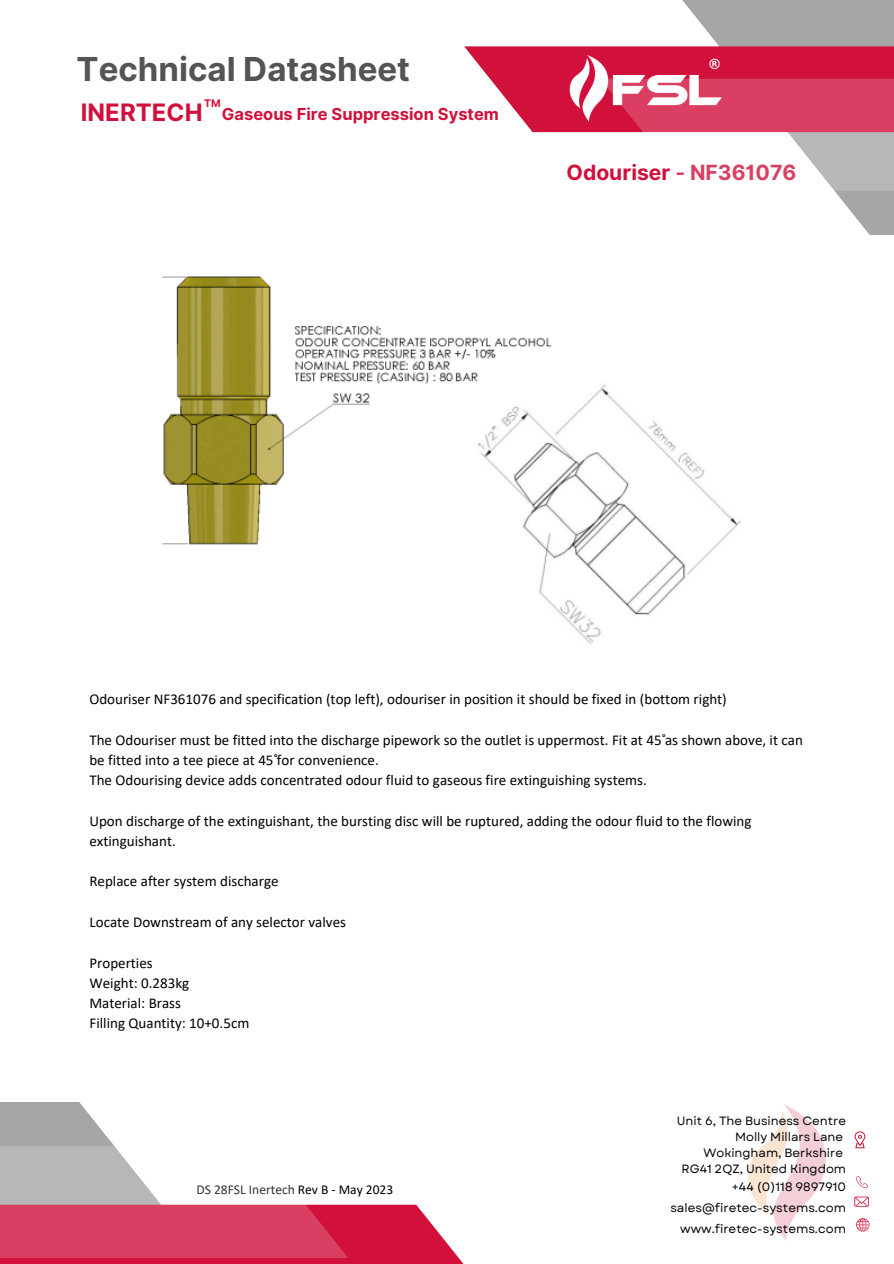
<style>
.page{position:relative;width:894px;height:1264px;background:#fff}
.page>*{position:absolute;margin:0;border:0;box-sizing:border-box;transform-origin:0 0}
.t1{font:700 33px "Inter";color:#545454}
.t2{font:700 24px "Inter";color:#d1103b}
.t3{font:700 21px "Inter";color:#d1103b}
.t4{font:700 16.5px "Inter";color:#d1113b}
.t5{font:15px/20.2px "Calibri";color:#000}
.t6{font:13.5px "Calibri";color:#000}
.t7{font:12.15px "Garet";color:#000}
.t8{font:12px/16px "Garet";color:#000;text-align:right}
.t9{font:700 10.5px "Inter";color:#d1113b}
</style>
<div class="page">
<img style="left:162px;top:276px;width:580px;height:369px">
<svg style="left:682px;top:0;width:211px;height:234px;fill:#a6a6a6"></svg>
<svg style="left:464px;top:46px;width:429px;height:145px"></svg>
<img style="left:566px;top:56px;width:154px;height:74px">
<svg style="left:0;top:1102px;width:114px;height:44px;background:#b3b3b3"></svg>
<svg style="left:0;top:1146px;width:463px;height:117px"></svg>
<img style="left:748px;top:1104px;width:78px;height:137px">
<svg style="left:854px;top:1196px;width:14px;height:10px"></svg>
<svg style="left:856px;top:1218px;width:13px;height:13px"></svg>
<svg style="left:854px;top:1131px;width:11px;height:17px"></svg>
<svg style="left:856px;top:1176px;width:12px;height:11px"></svg>
<p class="t1" style="left:77px;top:49px;width:335px">Technical Datasheet</p>
<p class="t2" style="left:81px;top:98px;width:123px">INERTECH</p>
<p class="t4" style="left:222px;top:104px;width:278px">Gaseous Fire Suppression System</p>
<p class="t9" style="left:204px;top:97px;width:18px">TM</p>
<p class="t3" style="left:566px;top:160px;width:231px">Odouriser - NF361076</p>
<p class="t5" style="left:89px;top:690px;width:638px">Odouriser NF361076 and specification (top left), odouriser in position it should be fixed in (bottom right)</p>
<p class="t5" style="left:89px;top:730px;width:714px">The Odouriser must be fitted into the discharge pipework so the outlet is uppermost. Fit at 45˚as shown above, it can be fitted into a tee piece at 45˚for convenience.</p>
<p class="t5" style="left:89px;top:771px;width:558px">The Odourising device adds concentrated odour fluid to gaseous fire extinguishing systems.</p>
<p class="t5" style="left:89px;top:811px;width:663px">Upon discharge of the extinguishant, the bursting disc will be ruptured, adding the odour fluid to the flowing extinguishant.</p>
<p class="t5" style="left:89px;top:872px;width:190px">Replace after system discharge</p>
<p class="t5" style="left:89px;top:913px;width:258px">Locate Downstream of any selector valves</p>
<p class="t5" style="left:89px;top:953px;width:65px">Properties</p>
<p class="t5" style="left:89px;top:974px;width:101px">Weight: 0.283kg</p>
<p class="t5" style="left:89px;top:994px;width:93px">Material: Brass</p>
<p class="t5" style="left:89px;top:1014px;width:161px">Filling Quantity: 10+0.5cm</p>
<p class="t6" style="left:196px;top:1183px;width:198px">DS 28FSL Inertech Rev B - May 2023</p>
<p class="t8" style="left:676px;top:1112px;width:171px">Unit 6, The Business Centre<br>Molly Millars Lane</p>
<p class="t8" style="left:703px;top:1144px;width:141px">Wokingham, Berkshire</p>
<p class="t8" style="left:681px;top:1160px;width:166px">RG41 2QZ, United Kingdom</p>
<p class="t7" style="left:731px;top:1177px;width:115px">+44 (0)118 9897910</p>
<p class="t7" style="left:670px;top:1198px;width:177px">sales@firetec-systems.com</p>
<p class="t7" style="left:680px;top:1219px;width:167px">www.firetec-systems.com</p>
</div>
